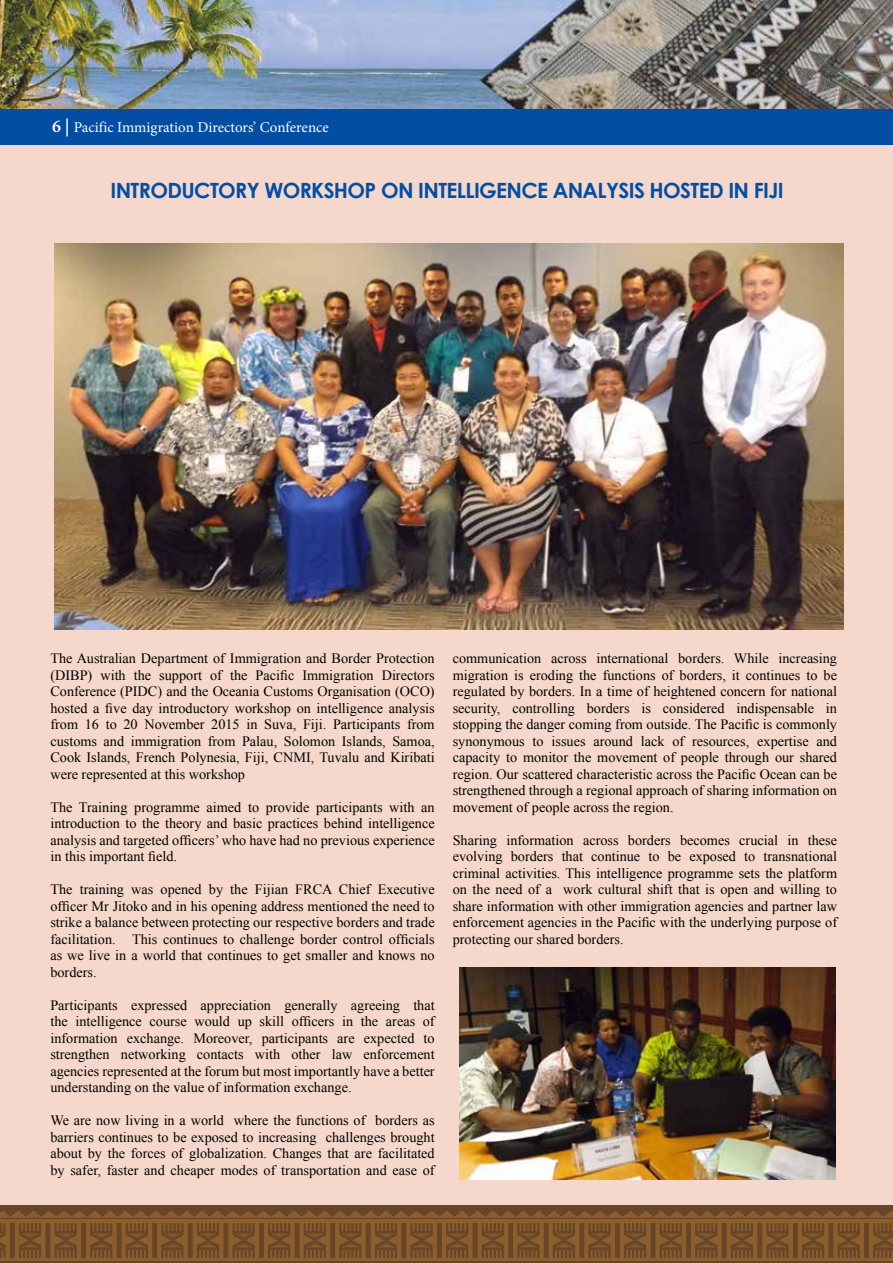
<style>
.page{position:relative;width:893px;height:1263px;background:#fff}
.page>*{position:absolute;margin:0;border:0;box-sizing:border-box;transform-origin:0 0}
.t1{font:700 21px "Century Gothic";letter-spacing:-.03em;color:#034ea2}
.t2{font:15px "Minion Pro";color:#fff}
.t3{font:14.25px/16.5px "Times New Roman";color:#000;text-align:justify}
.s1{font-weight:600;font-size:18px}
</style>
<div class="page">
<div style="left:0;top:108px;width:893px;height:37px;background:#034ea2"></div>
<img style="left:0;top:0;width:893px;height:108px">
<div style="left:0;top:1205px;width:893px;height:58px;background:#664528"></div>
<svg style="left:0;top:1211px;width:893px;height:50px"></svg>
<div style="left:0;top:145px;width:893px;height:1060px;background:#f5d8cb"></div>
<img style="left:54px;top:243px;width:789px;height:386px">
<img style="left:459px;top:967px;width:376px;height:212px">
<p class="t2" style="left:52px;top:117px;width:278px"><span class="s1">6 |</span> Pacific Immigration Directors’ Conference</p>
<h1 class="t1" style="left:110px;top:174px;width:675px">INTRODUCTORY WORKSHOP ON INTELLIGENCE ANALYSIS HOSTED IN FIJI</h1>
<p class="t3" style="left:50px;top:650px;width:386px">The Australian Department of Immigration and Border Protection (DIBP) with the support of the Pacific Immigration Directors Conference (PIDC) and the Oceania Customs Organisation (OCO) hosted a five day introductory workshop on intelligence analysis from 16 to 20 November 2015 in Suva, Fiji. Participants from customs and immigration from Palau, Solomon Islands, Samoa, Cook Islands, French Polynesia, Fiji, CNMI, Tuvalu and Kiribati were represented at this workshop</p>
<p class="t3" style="left:50px;top:799px;width:386px">The Training programme aimed to provide participants with an introduction to the theory and basic practices behind intelligence analysis and targeted officers’ who have had no previous experience in this important field.</p>
<p class="t3" style="left:50px;top:881px;width:386px">The training was opened by the Fijian FRCA Chief Executive officer Mr Jitoko and in his opening address mentioned the need to strike a balance between protecting our respective borders and trade facilitation. This continues to challenge border control officials as we live in a world that continues to get smaller and knows no borders.</p>
<p class="t3" style="left:50px;top:997px;width:386px">Participants expressed appreciation generally agreeing that the intelligence course would up skill officers in the areas of information exchange. Moreover, participants are expected to strengthen networking contacts with other law enforcement agencies represented at the forum but most importantly have a better understanding on the value of information exchange.</p>
<p class="t3" style="left:50px;top:1112px;width:386px">We are now living in a world where the functions of borders as barriers continues to be exposed to increasing challenges brought about by the forces of globalization. Changes that are facilitated by safer, faster and cheaper modes of transportation and ease of</p>
<p class="t3" style="left:453px;top:650px;width:386px">communication across international borders. While increasing migration is eroding the functions of borders, it continues to be regulated by borders. In a time of heightened concern for national security, controlling borders is considered indispensable in stopping the danger coming from outside. The Pacific is commonly synonymous to issues around lack of resources, expertise and capacity to monitor the movement of people through our shared region. Our scattered characteristic across the Pacific Ocean can be strengthened through a regional approach of sharing information on movement of people across the region.</p>
<p class="t3" style="left:453px;top:832px;width:386px">Sharing information across borders becomes crucial in these evolving borders that continue to be exposed to transnational criminal activities. This intelligence programme sets the platform on the need of a work cultural shift that is open and willing to share information with other immigration agencies and partner law enforcement agencies in the Pacific with the underlying purpose of protecting our shared borders.</p>
</div>
